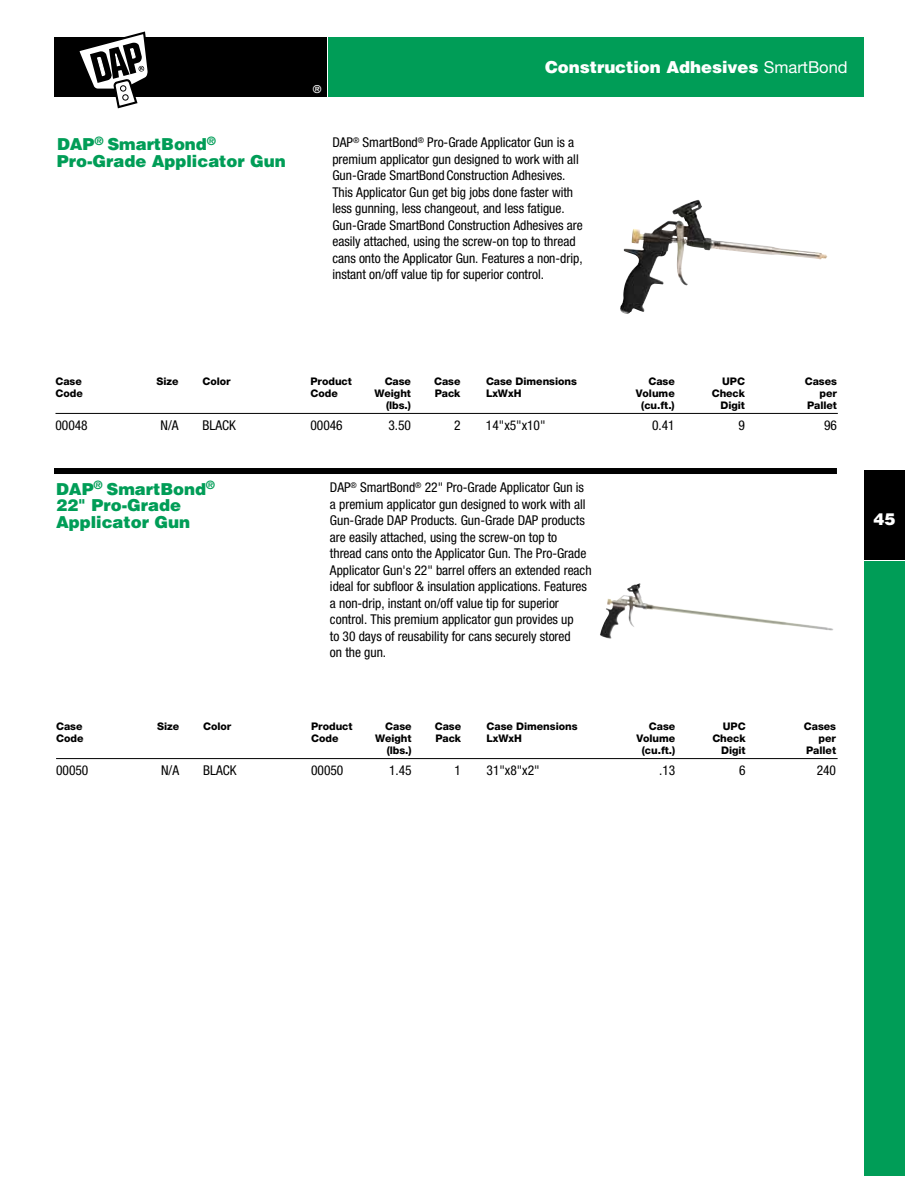
<style>
.page{position:relative;width:918px;height:1188px;background:#fff}
.page>*{position:absolute;margin:0;border:0;box-sizing:border-box;transform-origin:0 0}
.t1{font:900 16.5px/16.5px "Helvetica";letter-spacing:-.005em;color:#009d57}
.t2{font:900 16.5px "Helvetica";letter-spacing:-.005em;color:#fff}
.t3{font:16.5px "Helvetica Neue";letter-spacing:-.005em;color:#fff}
.t4{font:condensed 13.5px/16.5px "Helvetica Neue";color:#000}
.t5{font:800 10.5px "Helvetica Neue";letter-spacing:-.005em;color:#000}
.t6{font:700 condensed 10.5px "Helvetica";color:#fff}
.s1{font-family:"Helvetica";font-weight:900}
.s2{font-family:"Helvetica Neue";font-weight:400}
</style>
<div class="page">
<div style="left:329px;top:38px;width:535px;height:59px;background:#009d57"></div>
<div style="left:54px;top:38px;width:272px;height:59px;background:#000"></div>
<svg style="left:76px;top:31px;width:75px;height:78px"></svg>
<div style="left:864px;top:562px;width:40px;height:614px;background:#009d57"></div>
<div style="left:864px;top:470px;width:41px;height:89px;background:#000"></div>
<hr style="left:56px;top:413px;width:782px;height:1px;background:#000">
<img style="left:620px;top:201px;width:75px;height:113px">
<div style="left:54px;top:468px;width:783px;height:6px;background:#000"></div>
<hr style="left:56px;top:758px;width:782px;height:1px;background:#000">
<img style="left:600px;top:584px;width:233px;height:55px">
<p class="t6" style="left:313px;top:83px;width:10px">®</p>
<p class="t3" style="left:661px;top:58px;width:189px"><span class="s1">Catagory</span> Sub Ca egory</p>
<p class="t2" style="left:545px;top:57px;width:304px">Construction Adhesives <span class="s2">SmartBond</span></p>
<p class="t1" style="left:57px;top:135px;width:230px">DAP<sup>®</sup> SmartBond<sup>®<br></sup>Pro-Grade Applicator Gun</p>
<p class="t4" style="left:332px;top:134px;width:252px">DAP<sup>®</sup> SmartBond<sup>®</sup> Pro-Grade Applicator Gun is a premium applicator gun designed to work with all Gun-Grade SmartBond Construction Adhesives.<br>This Applicator Gun get big jobs done faster with less gunning, less changeout, and less fatigue.<br>Gun-Grade SmartBond Construction Adhesives are easily attached, using the screw-on top to thread cans onto the Applicator Gun. Features a non-drip, instant on/off value tip for superior control.</p>
<p class="t5" style="left:56px;top:375px;width:28px">Case</p>
<p class="t5" style="left:156px;top:375px;width:24px">Size</p>
<p class="t5" style="left:202px;top:375px;width:30px">Color</p>
<p class="t5" style="left:311px;top:375px;width:43px">Product</p>
<p class="t5" style="left:385px;top:375px;width:28px">Case</p>
<p class="t5" style="left:434px;top:375px;width:28px">Case</p>
<p class="t5" style="left:486px;top:375px;width:92px">Case Dimensions</p>
<p class="t5" style="left:648px;top:375px;width:28px">Case</p>
<p class="t5" style="left:722px;top:375px;width:24px">UPC</p>
<p class="t5" style="left:805px;top:375px;width:34px">Cases</p>
<p class="t5" style="left:56px;top:387px;width:29px">Code</p>
<p class="t5" style="left:311px;top:387px;width:29px">Code</p>
<p class="t5" style="left:374px;top:387px;width:38px">Weight</p>
<p class="t5" style="left:435px;top:387px;width:27px">Pack</p>
<p class="t5" style="left:486px;top:387px;width:37px">LxWxH</p>
<p class="t5" style="left:636px;top:387px;width:40px">Volume</p>
<p class="t5" style="left:712px;top:387px;width:35px">Check</p>
<p class="t5" style="left:820px;top:387px;width:19px">per</p>
<p class="t5" style="left:386px;top:399px;width:26px">(lbs.)</p>
<p class="t5" style="left:641px;top:399px;width:35px">(cu.ft.)</p>
<p class="t5" style="left:721px;top:399px;width:26px">Digit</p>
<p class="t5" style="left:807px;top:399px;width:31px">Pallet</p>
<p class="t4" style="left:56px;top:417px;width:34px">00048</p>
<p class="t4" style="left:161px;top:417px;width:19px">N/A</p>
<p class="t4" style="left:203px;top:417px;width:35px">BLACK</p>
<p class="t4" style="left:311px;top:417px;width:34px">00046</p>
<p class="t4" style="left:388px;top:417px;width:24px">3.50</p>
<p class="t4" style="left:454px;top:417px;width:8px">2</p>
<p class="t4" style="left:486px;top:417px;width:61px">14"x5"x10"</p>
<p class="t4" style="left:652px;top:417px;width:24px">0.41</p>
<p class="t4" style="left:739px;top:417px;width:8px">9</p>
<p class="t4" style="left:824px;top:417px;width:14px">96</p>
<p class="t1" style="left:56px;top:480px;width:161px">DAP<sup>®</sup> SmartBond<sup>®<br></sup>22" Pro-Grade<br>Applicator Gun</p>
<p class="t4" style="left:330px;top:479px;width:263px">DAP<sup>®</sup> SmartBond<sup>®</sup> 22" Pro-Grade Applicator Gun is a premium applicator gun designed to work with all Gun-Grade DAP Products. Gun-Grade DAP products are easily attached, using the screw-on top to thread cans onto the Applicator Gun. The Pro-Grade Applicator Gun's 22" barrel offers an extended reach ideal for subfloor &amp; insulation applications. Features a non-drip, instant on/off value tip for superior control. This premium applicator gun provides up<br>to 30 days of reusability for cans securely stored<br>on the gun.</p>
<p class="t5" style="left:56px;top:720px;width:28px">Case</p>
<p class="t5" style="left:157px;top:720px;width:24px">Size</p>
<p class="t5" style="left:203px;top:720px;width:30px">Color</p>
<p class="t5" style="left:311px;top:720px;width:43px">Product</p>
<p class="t5" style="left:385px;top:720px;width:28px">Case</p>
<p class="t5" style="left:435px;top:720px;width:28px">Case</p>
<p class="t5" style="left:487px;top:720px;width:92px">Case Dimensions</p>
<p class="t5" style="left:649px;top:720px;width:28px">Case</p>
<p class="t5" style="left:723px;top:720px;width:24px">UPC</p>
<p class="t5" style="left:804px;top:720px;width:34px">Cases</p>
<p class="t5" style="left:56px;top:732px;width:29px">Code</p>
<p class="t5" style="left:311px;top:732px;width:29px">Code</p>
<p class="t5" style="left:375px;top:732px;width:38px">Weight</p>
<p class="t5" style="left:435px;top:732px;width:27px">Pack</p>
<p class="t5" style="left:487px;top:732px;width:37px">LxWxH</p>
<p class="t5" style="left:636px;top:732px;width:40px">Volume</p>
<p class="t5" style="left:712px;top:732px;width:35px">Check</p>
<p class="t5" style="left:819px;top:732px;width:19px">per</p>
<p class="t5" style="left:387px;top:744px;width:26px">(lbs.)</p>
<p class="t5" style="left:642px;top:744px;width:35px">(cu.ft.)</p>
<p class="t5" style="left:721px;top:744px;width:26px">Digit</p>
<p class="t5" style="left:806px;top:744px;width:31px">Pallet</p>
<p class="t4" style="left:56px;top:762px;width:34px">00050</p>
<p class="t4" style="left:161px;top:762px;width:19px">N/A</p>
<p class="t4" style="left:203px;top:762px;width:35px">BLACK</p>
<p class="t4" style="left:311px;top:762px;width:34px">00050</p>
<p class="t4" style="left:389px;top:762px;width:24px">1.45</p>
<p class="t4" style="left:455px;top:762px;width:8px">1</p>
<p class="t4" style="left:487px;top:762px;width:55px">31"x8"x2"</p>
<p class="t4" style="left:659px;top:762px;width:18px">.13</p>
<p class="t4" style="left:739px;top:762px;width:8px">6</p>
<p class="t4" style="left:817px;top:762px;width:21px">240</p>
<p class="t2" style="left:873px;top:508px;width:23px">45</p>
</div>
